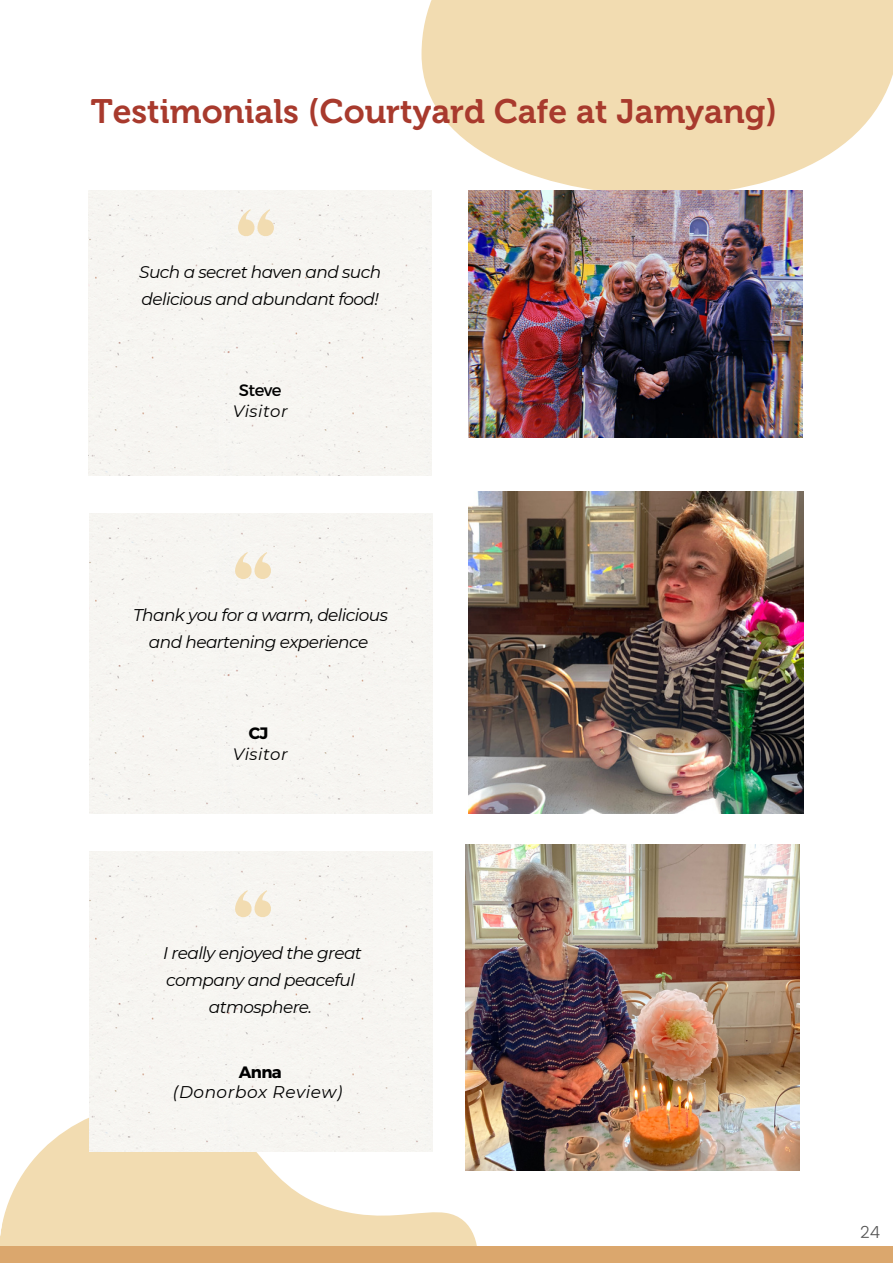
<style>
.page{position:relative;width:893px;height:1264px;background:#fff}
.page>*{position:absolute;margin:0;border:0;box-sizing:border-box;transform-origin:0 0}
.t1{font:33.75px "Museo 700";color:#a83a2d}
.t2{font:italic 16.95px/27.2px "Montserrat";letter-spacing:-.035em;color:#000;text-align:center}
.t3{font:italic 16.95px "Montserrat";letter-spacing:.03em;color:#000}
.t4{font:italic 16.5px "Montserrat";letter-spacing:.03em;color:#000}
.t5{font:700 16.5px "Montserrat";letter-spacing:-.035em;color:#000}
.t6{font:16.5px "Montserrat";letter-spacing:-.035em;color:#000}
.t7{font:300 16.5px "Poppins";color:#515151}
</style>
<div class="page">
<svg style="left:421px;top:0;width:471px;height:195px;background:#f3e0bb"></svg>
<svg style="left:0;top:1081px;width:495px;height:164px;fill:#f2dcb1"></svg>
<div style="left:89px;top:190px;width:343px;height:285px;background:#f7f5f1"></div>
<svg style="left:238px;top:209px;width:36px;height:27px"></svg>
<div style="left:89px;top:513px;width:343px;height:300px;background:#f7f5f1"></div>
<div style="left:0;top:1245px;width:892px;height:17px;background:#dba76d"></div>
<svg style="left:235px;top:552px;width:36px;height:27px"></svg>
<div style="left:89px;top:851px;width:343px;height:300px;background:#f7f5f1"></div>
<svg style="left:235px;top:890px;width:36px;height:27px"></svg>
<img style="left:468px;top:190px;width:334px;height:248px">
<img style="left:468px;top:491px;width:335px;height:322px">
<img style="left:465px;top:844px;width:334px;height:326px">
<p class="t1" style="left:91px;top:91px;width:688px">Testimonials (Courtyard Cafe at Jamyang)</p>
<p class="t2" style="left:139px;top:258px;width:243px;text-align:left">Such a secret haven and such delicious and abundant food!</p>
<p class="t6" style="left:239px;top:380px;width:44px">Steve</p>
<p class="t4" style="left:233px;top:401px;width:57px">Visitor</p>
<p class="t2" style="left:133px;top:601px;width:256px">Thank you for a warm, delicious and heartening experience</p>
<p class="t5" style="left:249px;top:723px;width:21px">CJ</p>
<p class="t4" style="left:233px;top:744px;width:57px">Visitor</p>
<p class="t2" style="left:163px;top:939px;width:200px">I really enjoyed the great company and peaceful atmosphere.</p>
<p class="t5" style="left:239px;top:1061px;width:45px">Anna</p>
<p class="t3" style="left:173px;top:1082px;width:171px">(Donorbox Review)</p>
<p class="t7" style="left:860px;top:1222px;width:21px">24</p>
</div>
